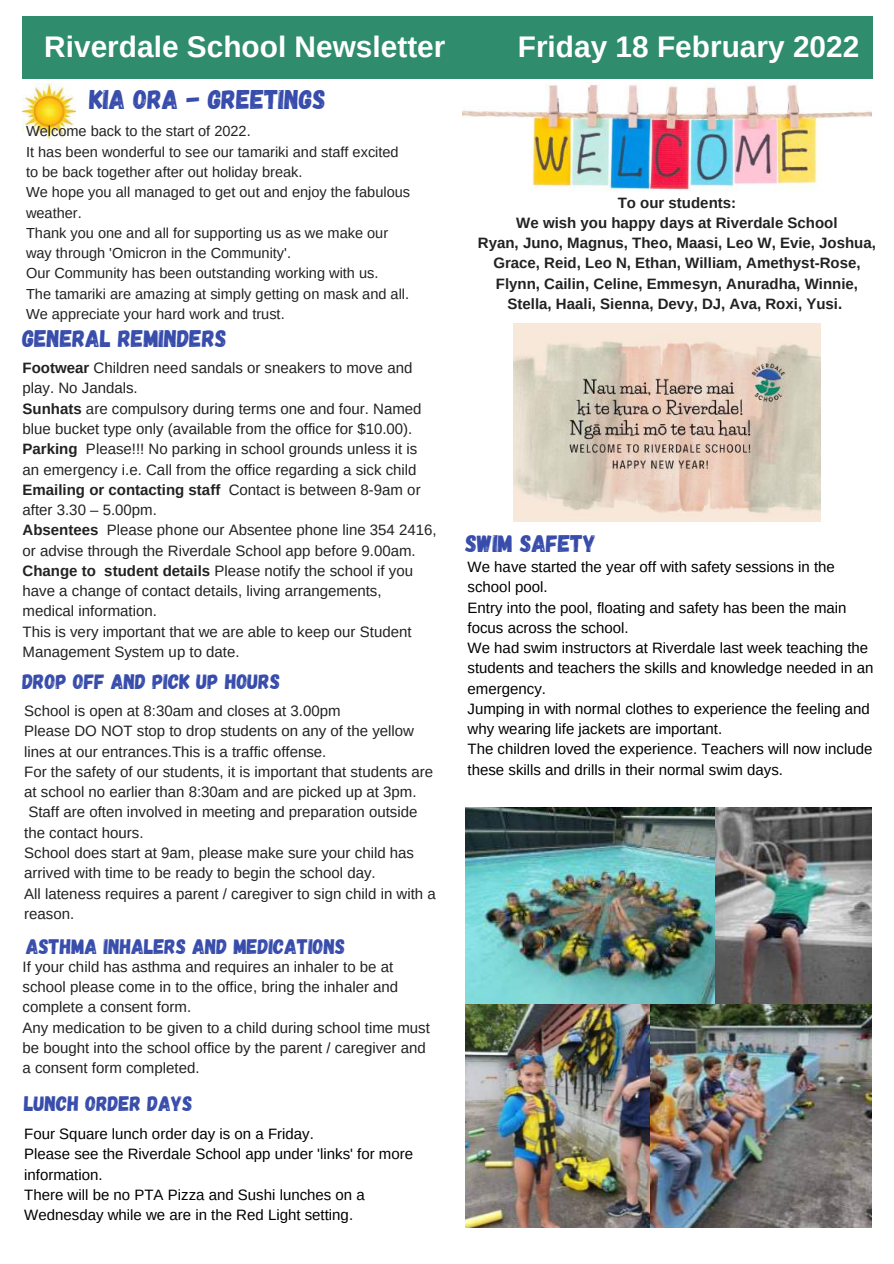
<style>
.page{position:relative;width:894px;height:1264px;background:#fff}
.page>*{position:absolute;margin:0;border:0;box-sizing:border-box;transform-origin:0 0}
.t1{font:700 29.85px "Arimo";color:#fff}
.t2{font:27px "Gagalin";color:#374cab}
.t3{font:24px "Gagalin";color:#374cab}
.t4{font:21px "Gagalin";color:#374cab}
.t5{font:15px/20.2px "Arimo";color:#222}
.t6{font:15px/20.2px "Arimo";color:#000}
.t7{font:700 15px/20.2px "Arimo";color:#222;text-align:center}
.t8{font:14.55px/20.2px "Arimo";color:#222}
.s1{font-weight:700}
</style>
<div class="page">
<div style="left:22px;top:17px;width:851px;height:61px;background:#2f8c6c"></div>
<img style="left:462px;top:84px;width:409px;height:108px">
<img style="left:22px;top:83px;width:53px;height:55px">
<img style="left:465px;top:807px;width:250px;height:197px">
<img style="left:715px;top:807px;width:156px;height:197px">
<img style="left:465px;top:1004px;width:406px;height:223px">
<img style="left:513px;top:323px;width:307px;height:198px">
<h1 class="t1" style="left:44px;top:30px;width:402px">Riverdale School Newsletter</h1>
<h2 class="t2" style="left:89px;top:82px;width:238px">KIA ORA - GREETINGS</h2>
<p class="t8" style="left:26px;top:121px;width:385px">Welcome back to the start of 2022.<br>It has been wonderful to see our tamariki and staff excited to be back together after out holiday break.<br>We hope you all managed to get out and enjoy the fabulous weather.<br>Thank you one and all for supporting us as we make our way through 'Omicron in the Community'.<br>Our Community has been outstanding working with us.<br>The tamariki are amazing at simply getting on mask and all.<br>We appreciate your hard work and trust.</p>
<h3 class="t3" style="left:22px;top:323px;width:206px">GENERAL REMINDERS</h3>
<p class="t5" style="left:23px;top:358px;width:415px"><span class="s1">Footwear</span> Children need sandals or sneakers to move and play. No Jandals.<br><span class="s1">Sunhats</span> are compulsory during terms one and four. Named blue bucket type only (available from the office for $10.00).<br><span class="s1">Parking</span> Please!!! No parking in school grounds unless it is an emergency i.e. Call from the office regarding a sick child <span class="s1">Emailing or contacting staff</span> Contact is between 8-9am or after 3.30 – 5.00pm.<br><span class="s1">Absentees</span> Please phone our Absentee phone line 354 2416, or advise through the Riverdale School app before 9.00am.<br><span class="s1">Change to student details</span> Please notify the school if you have a change of contact details, living arrangements, medical information.<br>This is very important that we are able to keep our Student Management System up to date.</p>
<h3 class="t4" style="left:22px;top:668px;width:259px">DROP OFF AND PICK UP HOURS</h3>
<p class="t5" style="left:24px;top:700px;width:413px">School is open at 8:30am and closes at 3.00pm<br>Please DO NOT stop to drop students on any of the yellow lines at our entrances.This is a traffic offense.<br>For the safety of our students, it is important that students are at school no earlier than 8:30am and are picked up at 3pm.<br>Staff are often involved in meeting and preparation outside the contact hours.<br>School does start at 9am, please make sure your child has arrived with time to be ready to begin the school day.<br>All lateness requires a parent / caregiver to sign child in with a reason.</p>
<h3 class="t4" style="left:26px;top:932px;width:321px">ASTHMA INHALERS AND MEDICATIONS</h3>
<p class="t5" style="left:23px;top:956px;width:409px">If your child has asthma and requires an inhaler to be at school please come in to the office, bring the inhaler and complete a consent form.<br>Any medication to be given to a child during school time must be bought into the school office by the parent / caregiver and a consent form completed.</p>
<h3 class="t4" style="left:24px;top:1089px;width:170px">LUNCH ORDER DAYS</h3>
<p class="t6" style="left:24px;top:1123px;width:390px">Four Square lunch order day is on a Friday.<br>Please see the Riverdale School app under 'links' for more information.<br>There will be no PTA Pizza and Sushi lunches on a Wednesday while we are in the Red Light setting.</p>
<h1 class="t1" style="left:517px;top:30px;width:343px">Friday 18 February 2022</h1>
<p class="t7" style="left:478px;top:192px;width:399px">To our students:<br>We wish you happy days at Riverdale School<br>Ryan, Juno, Magnus, Theo, Maasi, Leo W, Evie, Joshua, Grace, Reid, Leo N, Ethan, William, Amethyst-Rose, Flynn, Cailin, Celine, Emmesyn, Anuradha, Winnie, Stella, Haali, Sienna, Devy, DJ, Ava, Roxi, Yusi.</p>
<h3 class="t3" style="left:465px;top:528px;width:132px">SWIM SAFETY</h3>
<p class="t6" style="left:467px;top:556px;width:407px">We have started the year off with safety sessions in the school pool.<br>Entry into the pool, floating and safety has been the main focus across the school.<br>We had swim instructors at Riverdale last week teaching the students and teachers the skills and knowledge needed in an emergency.<br>Jumping in with normal clothes to experience the feeling and why wearing life jackets are important.<br>The children loved the experience. Teachers will now include these skills and drills in their normal swim days.</p>
</div>
